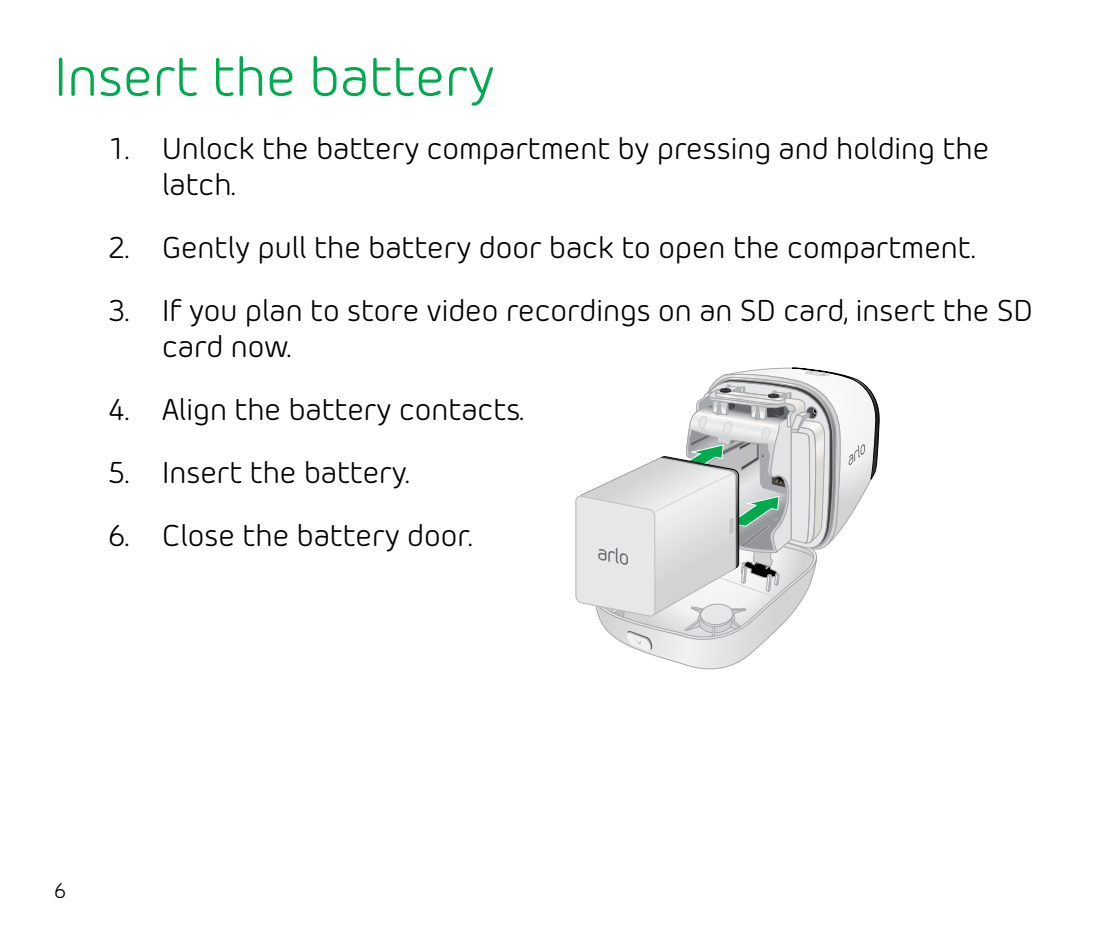
<style>
.page{position:relative;width:1106px;height:936px;background:#fff}
.page>*{position:absolute;margin:0;border:0;box-sizing:border-box;transform-origin:0 0}
.t1{font:54px "Morebi Rounded";color:#00aa4f}
.t2{font:30px/36px "Morebi Rounded";color:#000}
.t3{font:21px "Morebi Rounded";color:#000}
</style>
<div class="page">
<svg style="left:575px;top:367px;width:305px;height:303px"></svg>
<h1 class="t1" style="left:54px;top:40px;width:442px">Insert the battery</h1>
<p class="t2" style="left:162px;top:129px;width:828px;text-indent:-54px">1. Unlock the battery compartment by pressing and holding the latch.</p>
<p class="t2" style="left:108px;top:228px;width:868px">2. Gently pull the battery door back to open the compartment.</p>
<p class="t2" style="left:162px;top:291px;width:872px;text-indent:-54px">3. If you plan to store video recordings on an SD card, insert the SD card now.</p>
<p class="t2" style="left:108px;top:390px;width:417px">4. Align the battery contacts.</p>
<p class="t2" style="left:108px;top:453px;width:303px">5. Insert the battery.</p>
<p class="t2" style="left:108px;top:516px;width:366px">6. Close the battery door.</p>
<p class="t3" style="left:54px;top:876px;width:13px">6</p>
</div>
